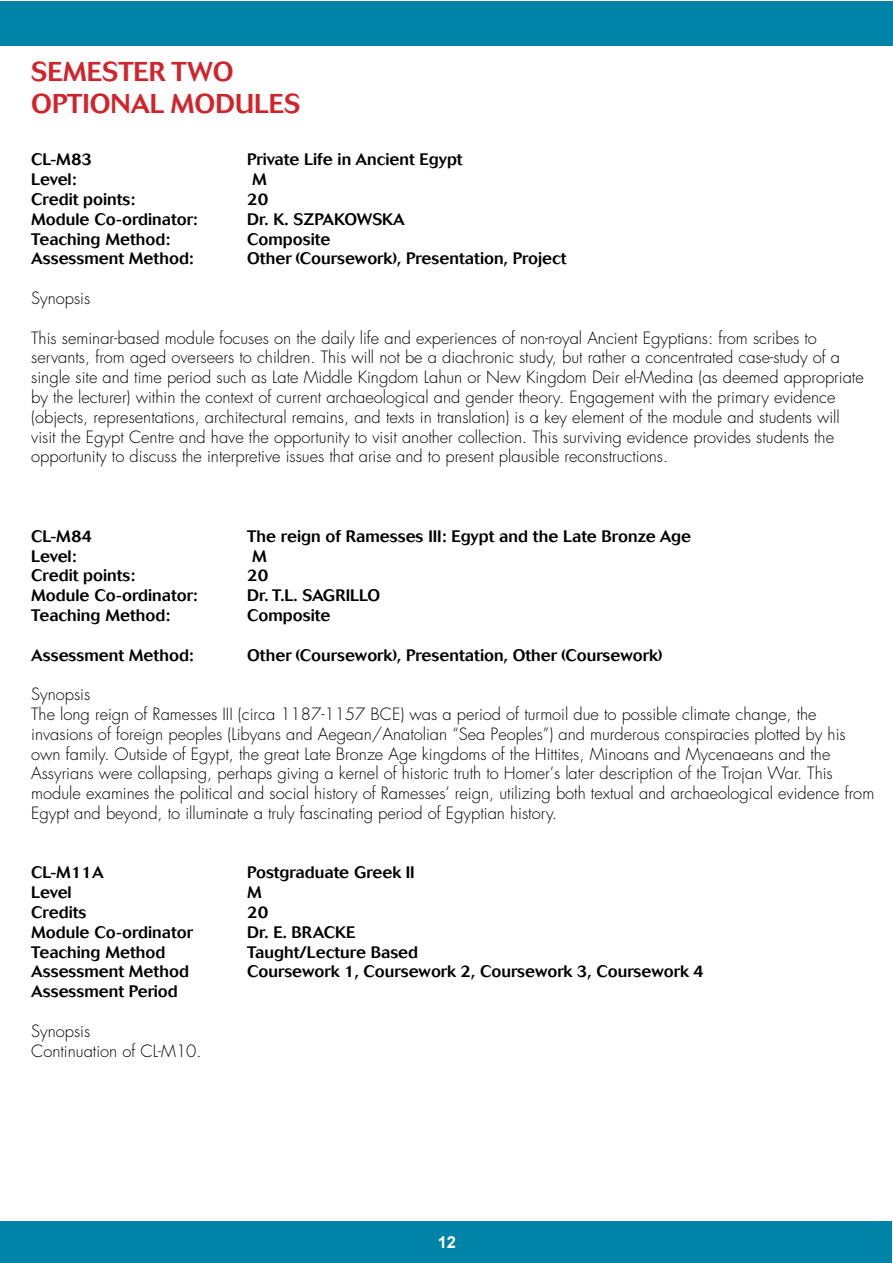
<style>
.page{position:relative;width:893px;height:1263px;background:#fff}
.page>*{position:absolute;margin:0;border:0;box-sizing:border-box;transform-origin:0 0}
.t1{font:500 27px/32.4px "Cosmos BQ";color:#d2232a}
.t2{font:300 condensed 16.5px/19.8px "Futura LT";color:#000}
.t3{font:500 16.5px "Cosmos BQ";color:#000}
.t4{font:700 16.5px "Arial";color:#fff}
</style>
<div class="page">
<div style="left:0;top:1px;width:893px;height:44px;background:#0083a9"></div>
<div style="left:0;top:1220px;width:892px;height:43px;background:#0083a9"></div>
<h1 class="t1" style="left:31px;top:56px;width:271px">SEMESTER TWO<br>OPTIONAL MODULES</h1>
<p class="t3" style="left:31px;top:150px;width:63px">CL-M83</p>
<p class="t3" style="left:247px;top:150px;width:217px">Private Life in Ancient Egypt</p>
<p class="t3" style="left:31px;top:170px;width:47px">Level:</p>
<p class="t3" style="left:252px;top:170px;width:16px">M</p>
<p class="t3" style="left:31px;top:190px;width:106px">Credit points:</p>
<p class="t3" style="left:247px;top:190px;width:23px">20</p>
<p class="t3" style="left:31px;top:210px;width:168px">Module Co-ordinator:</p>
<p class="t3" style="left:247px;top:210px;width:159px">Dr. K. SZPAKOWSKA</p>
<p class="t3" style="left:31px;top:229px;width:141px">Teaching Method:</p>
<p class="t3" style="left:247px;top:229px;width:85px">Composite</p>
<p class="t3" style="left:31px;top:249px;width:164px">Assessment Method:</p>
<p class="t3" style="left:247px;top:249px;width:321px">Other (Coursework), Presentation, Project</p>
<p class="t2" style="left:31px;top:289px;width:61px">Synopsis</p>
<p class="t2" style="left:31px;top:328px;width:834px">This seminar-based module focuses on the daily life and experiences of non-royal Ancient Egyptians: from scribes to servants, from aged overseers to children. This will not be a diachronic study, but rather a concentrated case-study of a single site and time period such as Late Middle Kingdom Lahun or New Kingdom Deir el-Medina (as deemed appropriate by the lecturer) within the context of current archaeological and gender theory. Engagement with the primary evidence (objects, representations, architectural remains, and texts in translation) is a key element of the module and students will visit the Egypt Centre and have the opportunity to visit another collection. This surviving evidence provides students the opportunity to discuss the interpretive issues that arise and to present plausible reconstructions.</p>
<p class="t3" style="left:31px;top:526px;width:63px">CL-M84</p>
<p class="t3" style="left:247px;top:526px;width:445px">The reign of Ramesses III: Egypt and the Late Bronze Age</p>
<p class="t3" style="left:31px;top:546px;width:47px">Level:</p>
<p class="t3" style="left:252px;top:546px;width:16px">M</p>
<p class="t3" style="left:31px;top:566px;width:106px">Credit points:</p>
<p class="t3" style="left:247px;top:566px;width:23px">20</p>
<p class="t3" style="left:31px;top:586px;width:168px">Module Co-ordinator:</p>
<p class="t3" style="left:247px;top:586px;width:134px">Dr. T.L. SAGRILLO</p>
<p class="t3" style="left:31px;top:606px;width:141px">Teaching Method:</p>
<p class="t3" style="left:247px;top:606px;width:85px">Composite</p>
<p class="t3" style="left:31px;top:645px;width:164px">Assessment Method:</p>
<p class="t3" style="left:247px;top:645px;width:417px">Other (Coursework), Presentation, Other (Coursework)</p>
<p class="t2" style="left:31px;top:685px;width:845px">Synopsis<br>The long reign of Ramesses III (circa 1187-1157 BCE) was a period of turmoil due to possible climate change, the invasions of foreign peoples (Libyans and Aegean/Anatolian “Sea Peoples”) and murderous conspiracies plotted by his own family. Outside of Egypt, the great Late Bronze Age kingdoms of the Hittites, Minoans and Mycenaeans and the Assyrians were collapsing, perhaps giving a kernel of historic truth to Homer’s later description of the Trojan War. This module examines the political and social history of Ramesses’ reign, utilizing both textual and archaeological evidence from Egypt and beyond, to illuminate a truly fascinating period of Egyptian history.</p>
<p class="t3" style="left:31px;top:863px;width:74px">CL-M11A</p>
<p class="t3" style="left:247px;top:863px;width:169px">Postgraduate Greek II</p>
<p class="t3" style="left:31px;top:883px;width:42px">Level</p>
<p class="t3" style="left:247px;top:883px;width:16px">M</p>
<p class="t3" style="left:31px;top:903px;width:57px">Credits</p>
<p class="t3" style="left:247px;top:903px;width:23px">20</p>
<p class="t3" style="left:31px;top:922px;width:163px">Module Co-ordinator</p>
<p class="t3" style="left:247px;top:922px;width:110px">Dr. E. BRACKE</p>
<p class="t3" style="left:31px;top:942px;width:136px">Teaching Method</p>
<p class="t3" style="left:247px;top:942px;width:172px">Taught/Lecture Based</p>
<p class="t3" style="left:31px;top:962px;width:159px">Assessment Method</p>
<p class="t3" style="left:247px;top:962px;width:458px">Coursework 1, Coursework 2, Coursework 3, Coursework 4</p>
<p class="t3" style="left:31px;top:982px;width:148px">Assessment Period</p>
<p class="t2" style="left:31px;top:1021px;width:172px">Synopsis<br>Continuation of CL-M10.</p>
<p class="t4" style="left:438px;top:1232px;width:20px">12</p>
</div>
